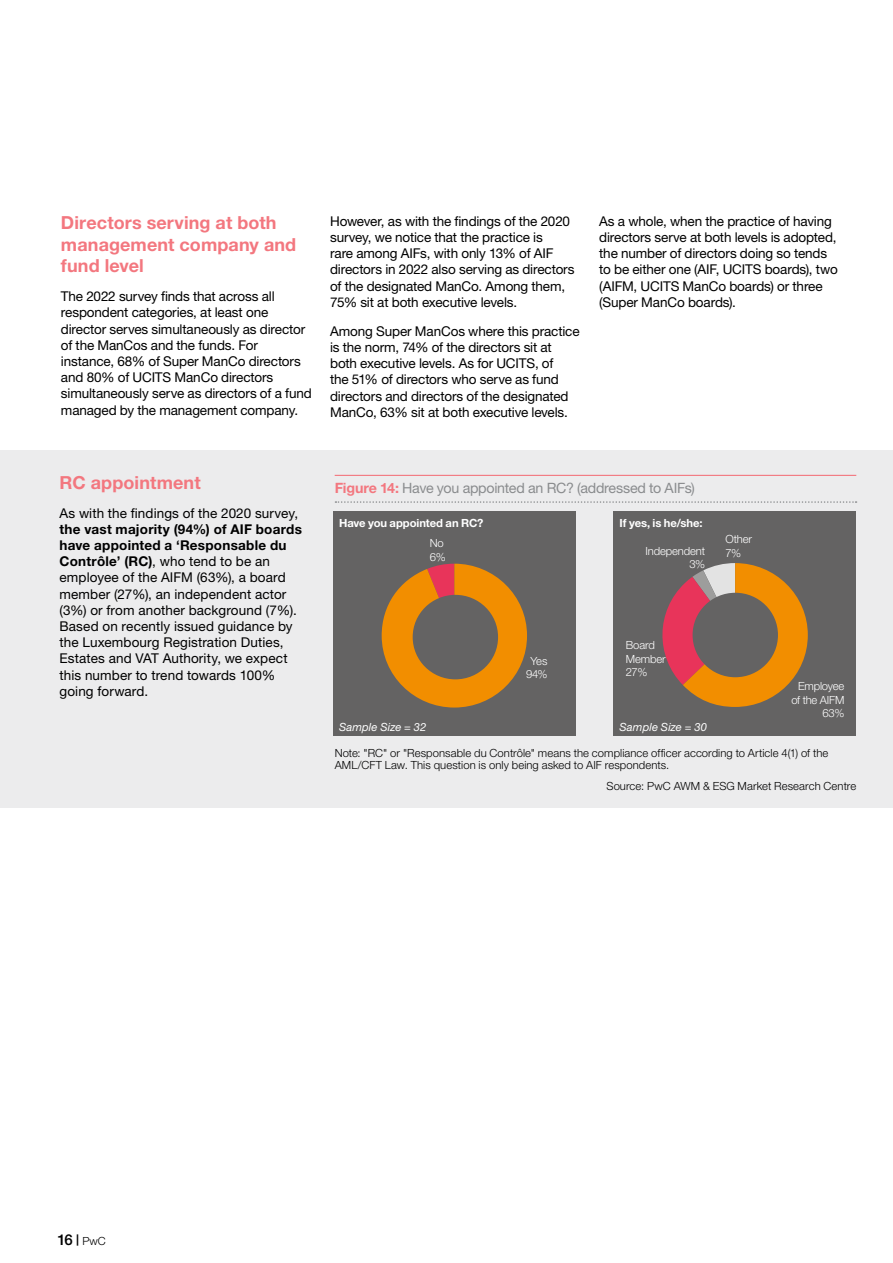
<style>
.page{position:relative;width:893px;height:1263px;background:#fff}
.page>*{position:absolute;margin:0;border:0;box-sizing:border-box;transform-origin:0 0}
.t1{font:700 18px/21.6px "Helvetica Neue LT Std";letter-spacing:.005em;color:#f3777f}
.t2{font:14.25px "Helvetica Neue LT Std";letter-spacing:-.02em;color:#8a8c8e}
.t3{font:13.5px/16.2px "Helvetica Neue LT Std";letter-spacing:-.01em;color:#000}
.t4{font:13.5px/16.2px "Helvetica Neue LT Std";letter-spacing:.01em;color:#000}
.t5{font:300 11.25px/12px "Helvetica Neue LT Std";letter-spacing:.005em;color:#000}
.t6{font:300 11.25px/13.5px "Helvetica Neue LT Std";letter-spacing:-.015em;color:#fff}
.t7{font:700 11.25px "Helvetica Neue LT Std";letter-spacing:-.005em;color:#fff}
.t8{font:italic 11.25px "Helvetica Neue LT Std";letter-spacing:.01em;color:#fff}
.s1{font-weight:700}
.s2{font-weight:700;color:#f3777f}
.s3{font-weight:500;font-size:15px}
.s4{font-family:"ITC Charter Com";font-weight:900;font-style:italic}
</style>
<div class="page">
<div style="left:0;top:451px;width:893px;height:357px;background:#ececed"></div>
<div style="left:333px;top:511px;width:243px;height:225px;background:#646363"></div>
<div style="left:613px;top:511px;width:243px;height:225px;background:#646363"></div>
<hr style="left:335px;top:475px;width:521px;height:1px;background:#f3777f">
<svg style="left:335px;top:501px;width:521px;height:2px"></svg>
<svg style="left:382px;top:564px;width:145px;height:143px"></svg>
<div style="left:413px;top:595px;width:85px;height:84px;background:#646363;border-radius:50%"></div>
<svg style="left:662px;top:563px;width:146px;height:144px"></svg>
<div style="left:693px;top:593px;width:85px;height:84px;background:#646363;border-radius:50%"></div>
<h1 class="t1" style="left:61px;top:211px;width:237px">Directors serving at both management company and fund level</h1>
<p class="t3" style="left:61px;top:288px;width:252px">The 2022 survey finds that across all respondent categories, at least one director serves simultaneously as director of the ManCos and the funds. For instance, 68% of Super ManCo directors and 80% of UCITS ManCo directors simultaneously serve as directors of a fund managed by the management company.</p>
<p class="t3" style="left:330px;top:213px;width:246px">However, as with the findings of the 2020 survey, we notice that the practice is<br>rare among AIFs, with only 13% of AIF directors in 2022 also serving as directors of the designated ManCo. Among them, 75% sit at both executive levels.</p>
<p class="t3" style="left:330px;top:323px;width:251px">Among Super ManCos where this practice is the norm, 74% of the directors sit at both executive levels. As for UCITS, of<br>the 51% of directors who serve as fund directors and directors of the designated ManCo, 63% sit at both executive levels.</p>
<p class="t3" style="left:599px;top:213px;width:240px">As a whole, when the practice of having directors serve at both levels is adopted, the number of directors doing so tends to be either one (AIF, UCITS boards), two (AIFM, UCITS ManCo boards) or three (Super ManCo boards).</p>
<h1 class="t1" style="left:60px;top:471px;width:143px">RC appointment</h1>
<p class="t3" style="left:60px;top:505px;width:240px">As with the findings of the 2020 survey,</p>
<p class="t4" style="left:60px;top:521px;width:244px"><span class="s1">the vast majority (94%) of AIF boards have appointed a ‘Responsable du Contrôle’ (RC)</span>, who tend to be an employee of the AIFM (63%), a board member (27%), an independent actor (3%) or from another background (7%).<br>Based on recently issued guidance by the Luxembourg Registration Duties, Estates and VAT Authority, we expect this number to trend towards 100% going forward.</p>
<p class="t6" style="left:725px;top:532px;width:28px">Other</p>
<p class="t2" style="left:335px;top:479px;width:362px"><span class="s2">Figure 14:</span> Have you appointed an RC? (addressed to AIFs)</p>
<p class="t7" style="left:339px;top:516px;width:146px">Have you appointed an RC?</p>
<p class="t7" style="left:620px;top:516px;width:85px">If yes, is he/she:</p>
<p class="t6" style="left:430px;top:536px;width:17px">No<br>6%</p>
<p class="t6" style="left:646px;top:544px;width:61px">Independent</p>
<p class="t6" style="left:725px;top:545px;width:17px">7%</p>
<p class="t6" style="left:689px;top:557px;width:17px">3%</p>
<p class="t6" style="left:626px;top:638px;width:41px">Board<br>Member<br>27%</p>
<p class="t6" style="left:526px;top:654px;width:23px;text-align:center">Yes<br>94%</p>
<p class="t6" style="left:791px;top:679px;width:55px;text-align:right">Employee of the AIFM<br>63%</p>
<p class="t8" style="left:339px;top:720px;width:89px">Sample Size = 32</p>
<p class="t8" style="left:620px;top:720px;width:89px">Sample Size = 30</p>
<p class="t5" style="left:335px;top:747px;width:495px">Note: "RC" or "Responsable du Contrôle" means the compliance officer according to Article 4(1) of the<br>AML/CFT Law. This question is only being asked to AIF respondents.</p>
<p class="t5" style="left:57px;top:1235px;width:50px"><span class="s3">16</span> <span class="s4">|</span> PwC</p>
<p class="t5" style="left:606px;top:780px;width:251px">Source: PwC AWM &amp; ESG Market Research Centre</p>
</div>
